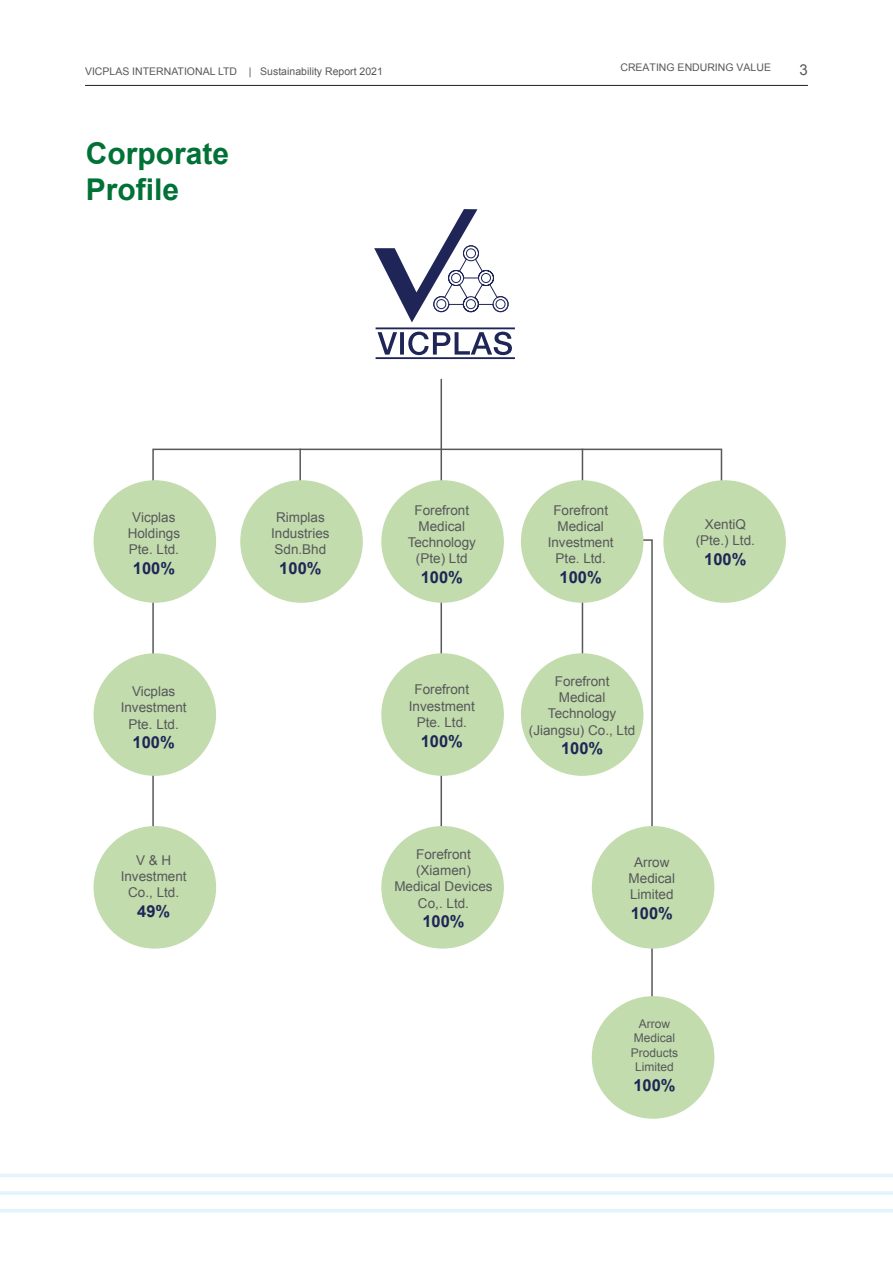
<style>
.page{position:relative;width:893px;height:1263px;background:#fff}
.page>*{position:absolute;margin:0;border:0;box-sizing:border-box;transform-origin:0 0}
.heading_1{font:700 30px/36px "Arial";color:#007236}
.t1{font:700 16.5px "Arial";color:#1f2657}
.t2{font:15px "Arial";color:#57585a}
.t3{font:13.5px "Arial";color:#57585a}
.t4{font:12px "Arial";color:#57585a}
.t5{font:10.5px "Arial";color:#57585a}
.s1{font-style:inherit}
</style>
<div class="page">
<hr style="left:85px;top:85px;width:723px;height:1px;background:#231f20">
<hr style="left:0;top:1209px;width:893px;height:3px;background:#e2f4fc">
<svg style="left:0;top:826px;width:893px;height:369px"></svg>
<svg style="left:0;top:989px;width:893px;height:188px"></svg>
<hr style="left:441px;top:379px;width:1px;height:468px;background:#57585a">
<div style="left:381px;top:826px;width:123px;height:123px;background:#c2dcad;border-radius:50%"></div>
<svg style="left:152px;top:448px;width:571px;height:381px"></svg>
<svg style="left:638px;top:539px;width:15px;height:459px"></svg>
<hr style="left:582px;top:449px;width:1px;height:238px;background:#57585a">
<hr style="left:376px;top:357px;width:139px;height:2px;background:#1f2657">
<hr style="left:376px;top:327px;width:139px;height:2px;background:#1f2657">
<svg style="left:374px;top:209px;width:135px;height:113px"></svg>
<svg style="left:378px;top:332px;width:134px;height:23px"></svg>
<div style="left:94px;top:480px;width:122px;height:123px;background:#c2dcad;border-radius:50%"></div>
<div style="left:94px;top:653px;width:122px;height:123px;background:#c2dcad;border-radius:50%"></div>
<div style="left:94px;top:826px;width:122px;height:123px;background:#c2dcad;border-radius:50%"></div>
<div style="left:521px;top:480px;width:122px;height:123px;background:#c2dcad;border-radius:50%"></div>
<div style="left:521px;top:653px;width:122px;height:123px;background:#c2dcad;border-radius:50%"></div>
<div style="left:663px;top:480px;width:123px;height:123px;background:#c2dcad;border-radius:50%"></div>
<div style="left:592px;top:826px;width:122px;height:123px;background:#c2dcad;border-radius:50%"></div>
<div style="left:592px;top:996px;width:122px;height:123px;background:#c2dcad;border-radius:50%"></div>
<p class="t5" style="left:620px;top:61px;width:152px">CREATING ENDURING VALUE</p>
<p class="t5" style="left:85px;top:64px;width:299px">VICPLAS INTERNATIONAL LTD | Sustainability Report 2021</p>
<p class="t2" style="left:800px;top:60px;width:10px">3</p>
<p class="heading_1" style="left:86px;top:136px;width:145px">Corporate<br>Profil<span class="s1">e</span></p>
<p class="t3" style="left:132px;top:508px;width:45px">Vicplas</p>
<p class="t3" style="left:128px;top:524px;width:54px">Holdings</p>
<p class="t3" style="left:129px;top:541px;width:52px">Pte. Ltd.</p>
<p class="t1" style="left:133px;top:557px;width:44px">100%</p>
<p class="t3" style="left:132px;top:683px;width:45px">Vicplas</p>
<p class="t3" style="left:121px;top:699px;width:68px">Investment</p>
<p class="t3" style="left:129px;top:715px;width:52px">Pte. Ltd.</p>
<p class="t1" style="left:133px;top:731px;width:44px">100%</p>
<p class="t3" style="left:136px;top:851px;width:37px">V &amp; H</p>
<p class="t3" style="left:121px;top:868px;width:68px">Investment</p>
<p class="t3" style="left:128px;top:884px;width:53px">Co., Ltd.</p>
<p class="t1" style="left:137px;top:900px;width:35px">49%</p>
<p class="t3" style="left:276px;top:508px;width:50px">Rimplas</p>
<p class="t3" style="left:271px;top:524px;width:60px">Industries</p>
<p class="t3" style="left:275px;top:541px;width:53px">Sdn.Bhd</p>
<p class="t1" style="left:279px;top:557px;width:44px">100%</p>
<p class="t3" style="left:414px;top:501px;width:56px">Forefront</p>
<p class="t3" style="left:419px;top:517px;width:48px">Medical</p>
<p class="t3" style="left:408px;top:533px;width:70px">Technology</p>
<p class="t3" style="left:416px;top:550px;width:53px">(Pte) Ltd</p>
<p class="t1" style="left:421px;top:566px;width:44px">100%</p>
<p class="t3" style="left:414px;top:681px;width:56px">Forefront</p>
<p class="t3" style="left:409px;top:697px;width:68px">Investment</p>
<p class="t3" style="left:417px;top:713px;width:52px">Pte. Ltd.</p>
<p class="t1" style="left:421px;top:730px;width:44px">100%</p>
<p class="t3" style="left:553px;top:501px;width:56px">Forefront</p>
<p class="t3" style="left:557px;top:517px;width:48px">Medical</p>
<p class="t3" style="left:548px;top:533px;width:68px">Investment</p>
<p class="t3" style="left:556px;top:550px;width:52px">Pte. Ltd.</p>
<p class="t1" style="left:560px;top:566px;width:44px">100%</p>
<p class="t3" style="left:555px;top:672px;width:56px">Forefront</p>
<p class="t3" style="left:559px;top:689px;width:48px">Medical</p>
<p class="t3" style="left:548px;top:705px;width:70px">Technology</p>
<p class="t3" style="left:529px;top:721px;width:108px">(Jiangsu) Co., Ltd</p>
<p class="t1" style="left:561px;top:737px;width:44px">100%</p>
<p class="t3" style="left:705px;top:515px;width:43px">XentiQ</p>
<p class="t3" style="left:696px;top:531px;width:61px">(Pte.) Ltd.</p>
<p class="t1" style="left:704px;top:548px;width:44px">100%</p>
<p class="t3" style="left:416px;top:845px;width:56px">Forefront</p>
<p class="t3" style="left:416px;top:862px;width:56px">(Xiamen)</p>
<p class="t3" style="left:394px;top:878px;width:100px">Medical Devices</p>
<p class="t3" style="left:418px;top:894px;width:53px">Co,. Ltd.</p>
<p class="t1" style="left:422px;top:911px;width:44px">100%</p>
<p class="t3" style="left:634px;top:853px;width:37px">Arrow</p>
<p class="t3" style="left:629px;top:869px;width:48px">Medical</p>
<p class="t3" style="left:630px;top:885px;width:45px">Limited</p>
<p class="t1" style="left:631px;top:902px;width:44px">100%</p>
<p class="t4" style="left:639px;top:1016px;width:33px">Arrow</p>
<p class="t4" style="left:634px;top:1030px;width:43px">Medical</p>
<p class="t4" style="left:631px;top:1045px;width:49px">Products</p>
<p class="t4" style="left:635px;top:1059px;width:40px">Limited</p>
<p class="t1" style="left:633px;top:1074px;width:44px">100%</p>
</div>
